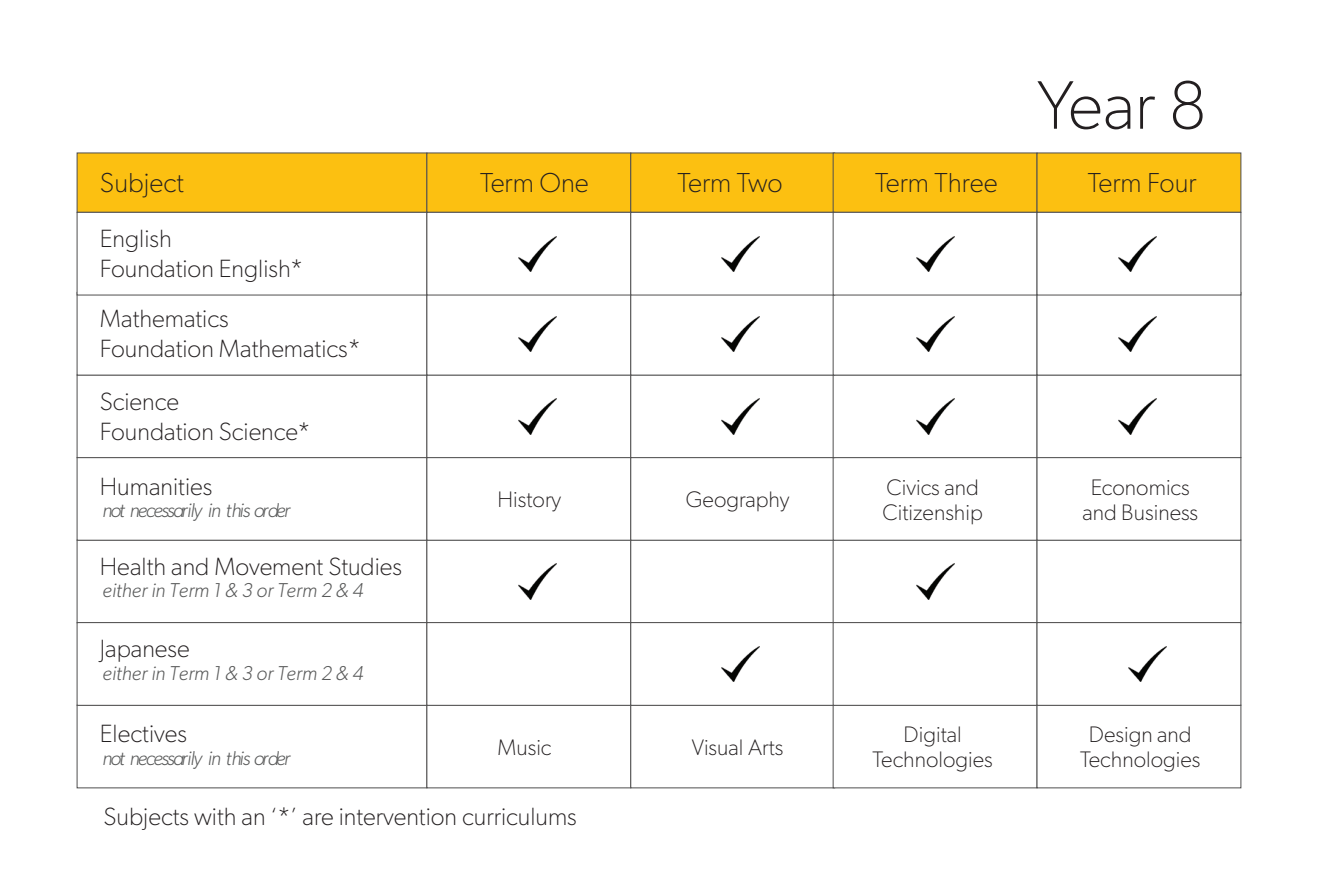
<style>
.page{position:relative;width:1318px;height:876px;background:#fff}
.page>*{position:absolute;margin:0;border:0;box-sizing:border-box;transform-origin:0 0}
.t1{font:100 68.75px "Gibson";color:#231f20}
.t2{font:100 27.5px "Gibson";color:#231f20}
.t3{font:100 25px/30px "Gibson";color:#231f20}
.t4{font:100 22.5px/25px "Gibson";color:#231f20}
.t5{font:italic 300 20px "Gibson";letter-spacing:-.085em;color:#595a5a}
.t6{font:italic 300 20px "Gibson";color:#595a5a}
</style>
<div class="page">
<div style="left:77px;top:539px;width:350px;height:84px;background:#fff;border:1px solid #504f4f"></div>
<div style="left:426px;top:539px;width:205px;height:84px;background:#fff;border:1px solid #504f4f"></div>
<div style="left:630px;top:539px;width:205px;height:84px;background:#fff;border:1px solid #504f4f"></div>
<div style="left:832px;top:539px;width:205px;height:84px;background:#fff;border:1px solid #504f4f"></div>
<div style="left:1036px;top:539px;width:205px;height:84px;background:#fff;border:1px solid #504f4f"></div>
<div style="left:77px;top:152px;width:350px;height:61px;background:#fcc011"></div>
<div style="left:426px;top:152px;width:205px;height:61px;background:#fcc011"></div>
<div style="left:630px;top:152px;width:205px;height:61px;background:#fcc011"></div>
<div style="left:832px;top:152px;width:205px;height:61px;background:#fcc011"></div>
<div style="left:1036px;top:152px;width:205px;height:61px;background:#fcc011"></div>
<img style="left:518px;top:564px;width:38px;height:35px">
<img style="left:916px;top:564px;width:38px;height:35px">
<div style="left:77px;top:457px;width:350px;height:83px;background:#fff"></div>
<div style="left:426px;top:457px;width:205px;height:83px;background:#fff"></div>
<div style="left:630px;top:457px;width:205px;height:83px;background:#fff"></div>
<div style="left:832px;top:457px;width:205px;height:83px;background:#fff"></div>
<div style="left:1036px;top:457px;width:205px;height:83px;background:#fff"></div>
<div style="left:77px;top:704px;width:350px;height:84px;background:#fff;border:1px solid #504f4f"></div>
<div style="left:426px;top:704px;width:205px;height:84px;background:#fff;border:1px solid #504f4f"></div>
<div style="left:630px;top:704px;width:205px;height:84px;background:#fff;border:1px solid #504f4f"></div>
<div style="left:832px;top:704px;width:205px;height:84px;background:#fff;border:1px solid #504f4f"></div>
<div style="left:1036px;top:704px;width:205px;height:84px;background:#fff;border:1px solid #504f4f"></div>
<div style="left:77px;top:374px;width:350px;height:84px;background:#fff;border:1px solid #504f4f"></div>
<div style="left:426px;top:374px;width:205px;height:84px;background:#fff;border:1px solid #504f4f"></div>
<div style="left:630px;top:374px;width:205px;height:84px;background:#fff;border:1px solid #504f4f"></div>
<div style="left:832px;top:374px;width:205px;height:84px;background:#fff;border:1px solid #504f4f"></div>
<div style="left:1036px;top:374px;width:205px;height:84px;background:#fff;border:1px solid #504f4f"></div>
<img style="left:518px;top:399px;width:38px;height:35px">
<img style="left:916px;top:399px;width:38px;height:35px">
<img style="left:721px;top:399px;width:38px;height:35px">
<img style="left:1118px;top:399px;width:39px;height:35px">
<div style="left:77px;top:292px;width:350px;height:83px;background:#fff"></div>
<div style="left:426px;top:292px;width:205px;height:83px;background:#fff"></div>
<div style="left:630px;top:292px;width:205px;height:83px;background:#fff"></div>
<div style="left:832px;top:292px;width:205px;height:83px;background:#fff"></div>
<div style="left:1036px;top:292px;width:205px;height:83px;background:#fff"></div>
<img style="left:518px;top:316px;width:38px;height:35px">
<img style="left:916px;top:316px;width:38px;height:35px">
<img style="left:721px;top:316px;width:38px;height:35px">
<img style="left:1118px;top:316px;width:39px;height:35px">
<div style="left:77px;top:212px;width:350px;height:83px;background:#fff;border:1px solid #504f4f"></div>
<div style="left:426px;top:212px;width:205px;height:83px;background:#fff;border:1px solid #504f4f"></div>
<div style="left:630px;top:212px;width:205px;height:83px;background:#fff;border:1px solid #504f4f"></div>
<div style="left:832px;top:212px;width:205px;height:83px;background:#fff;border:1px solid #504f4f"></div>
<div style="left:1036px;top:212px;width:205px;height:83px;background:#fff;border:1px solid #504f4f"></div>
<img style="left:518px;top:236px;width:38px;height:35px">
<img style="left:916px;top:236px;width:38px;height:35px">
<img style="left:721px;top:236px;width:38px;height:35px">
<img style="left:1118px;top:236px;width:39px;height:35px">
<div style="left:77px;top:622px;width:350px;height:83px;background:#fff;border:1px solid #504f4f"></div>
<div style="left:426px;top:622px;width:205px;height:83px;background:#fff;border:1px solid #504f4f"></div>
<div style="left:630px;top:622px;width:205px;height:83px;background:#fff;border:1px solid #504f4f"></div>
<div style="left:832px;top:622px;width:205px;height:83px;background:#fff;border:1px solid #504f4f"></div>
<div style="left:1036px;top:622px;width:205px;height:83px;background:#fff;border:1px solid #504f4f"></div>
<img style="left:721px;top:646px;width:38px;height:35px">
<img style="left:1128px;top:646px;width:39px;height:35px">
<h1 class="t1" style="left:1037px;top:63px;width:171px">Year 8</h1>
<p class="t2" style="left:100px;top:166px;width:86px">Subject</p>
<p class="t2" style="left:480px;top:166px;width:110px">Term One</p>
<p class="t2" style="left:677px;top:166px;width:107px">Term Two</p>
<p class="t2" style="left:875px;top:166px;width:124px">Term Three</p>
<p class="t2" style="left:1087px;top:166px;width:110px">Term Four</p>
<p class="t3" style="left:100px;top:223px;width:205px">English<br>Foundation English*</p>
<p class="t3" style="left:100px;top:303px;width:262px">Mathematics<br>Foundation Mathematics*</p>
<p class="t3" style="left:100px;top:386px;width:212px">Science<br>Foundation Science*</p>
<p class="t3" style="left:100px;top:471px;width:114px">Humanities</p>
<p class="t4" style="left:882px;top:474px;width:102px">Civics and<br>Citizenship</p>
<p class="t4" style="left:1090px;top:474px;width:101px">Economics</p>
<p class="t4" style="left:497px;top:486px;width:65px">History</p>
<p class="t4" style="left:685px;top:486px;width:105px">Geography</p>
<p class="t5" style="left:102px;top:498px;width:189px">not necessarily in this order</p>
<p class="t4" style="left:1082px;top:499px;width:117px">and Business</p>
<p class="t3" style="left:100px;top:551px;width:304px">Health and Movement Studies</p>
<p class="t6" style="left:102px;top:578px;width:262px">either in Term 1 &amp; 3 or Term 2 &amp; 4</p>
<p class="t3" style="left:100px;top:633px;width:91px">Japanese</p>
<p class="t6" style="left:102px;top:660px;width:262px">either in Term 1 &amp; 3 or Term 2 &amp; 4</p>
<p class="t3" style="left:100px;top:718px;width:89px">Electives</p>
<p class="t4" style="left:872px;top:721px;width:122px;text-align:center">Digital<br>Technologies</p>
<p class="t4" style="left:1089px;top:721px;width:104px">Design and</p>
<p class="t4" style="left:497px;top:734px;width:56px">Music</p>
<p class="t4" style="left:691px;top:734px;width:93px">Visual Arts</p>
<p class="t5" style="left:102px;top:745px;width:189px">not necessarily in this order</p>
<p class="t4" style="left:1080px;top:746px;width:122px">Technologies</p>
<p class="t3" style="left:103px;top:801px;width:475px">Subjects with an ‘*’ are intervention curriculums</p>
</div>
